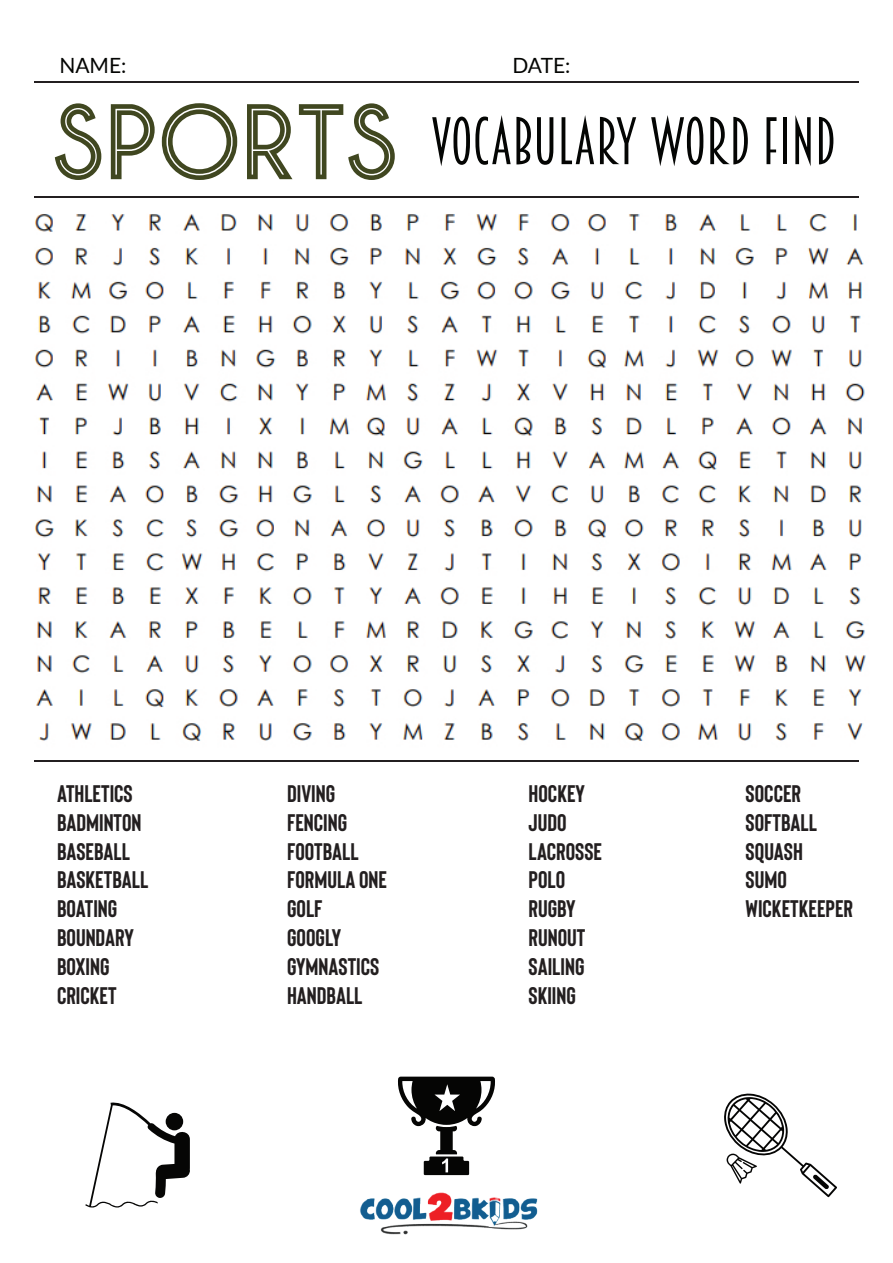
<style>
.page{position:relative;width:893px;height:1263px;background:#fff}
.page>*{position:absolute;margin:0;border:0;box-sizing:border-box;transform-origin:0 0}
.t1{font:115.5px "Pinstripe Limo";color:#404720}
.t2{font:60.3px "Breamcatcher";color:#040503}
.t3{font:700 24px/28.8px "Bison";color:#231f20}
.t4{font:21px "Lato";color:#040503}
</style>
<div class="page">
<img style="left:34px;top:196px;width:832px;height:565px">
<hr style="left:34px;top:761px;width:824px;height:1px;background:#231f20">
<hr style="left:34px;top:196px;width:824px;height:1px;background:#231f20">
<hr style="left:34px;top:81px;width:824px;height:1px;background:#231f20">
<img style="left:360px;top:1192px;width:178px;height:42px">
<svg style="left:724px;top:1093px;width:113px;height:104px"></svg>
<svg style="left:398px;top:1076px;width:97px;height:99px"></svg>
<svg style="left:85px;top:1102px;width:105px;height:106px"></svg>
<p class="t4" style="left:59px;top:50px;width:69px">NAME:</p>
<p class="t4" style="left:512px;top:50px;width:60px">DATE:</p>
<h1 class="t1" style="left:52px;top:82px;width:348px">SPORTS</h1>
<h2 class="t2" style="left:430px;top:106px;width:407px">VOCABULARY WORD FIND</h2>
<p class="t3" style="left:57px;top:779px;width:93px">ATHLETICS<br>BADMINTON<br>BASEBALL<br>BASKETBALL<br>BOATING<br>BOUNDARY<br>BOXING<br>CRICKET</p>
<p class="t3" style="left:287px;top:779px;width:102px">DIVING<br>FENCING<br>FOOTBALL<br>FORMULA ONE<br>GOLF<br>GOOGLY<br>GYMNASTICS<br>HANDBALL</p>
<p class="t3" style="left:529px;top:779px;width:75px">HOCKEY<br>JUDO<br>LACROSSE<br>POLO<br>RUGBY<br>RUNOUT<br>SAILING<br>SKIING</p>
<p class="t3" style="left:746px;top:779px;width:109px">SOCCER<br>SOFTBALL<br>SQUASH<br>SUMO<br>WICKETKEEPER</p>
</div>
